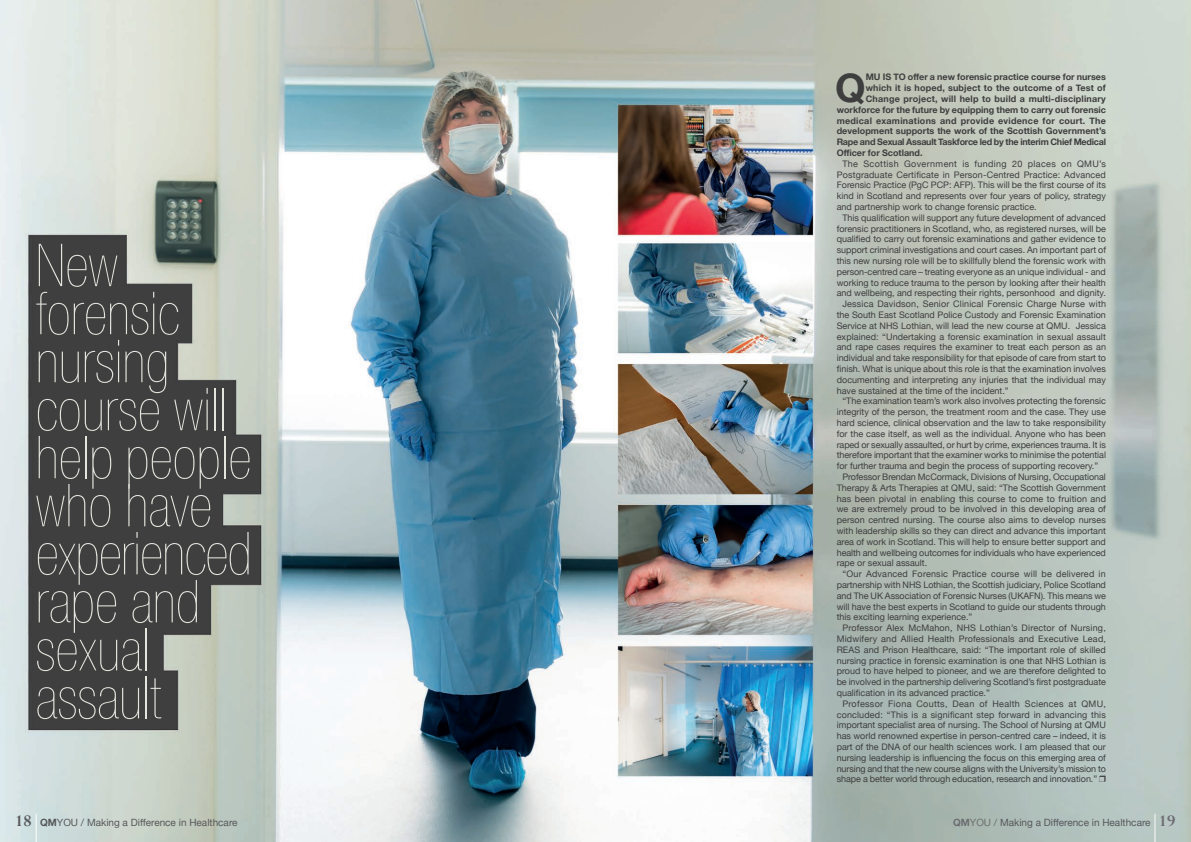
<style>
.page{position:relative;width:1191px;height:842px;background:#fff}
.page>*{position:absolute;margin:0;border:0;box-sizing:border-box;transform-origin:0 0}
.t1{font:200 condensed 59.3px/48px "Helvetica Neue LT Pro";color:#e3e6dd}
.t2{font:700 39.3px "Helvetica Neue";color:#3e3e3f}
.t3{font:10px "Helvetica Neue";color:#57585a}
.t4{font:9px/10.8px "Helvetica Neue";color:#3e3e3f;text-align:justify}
.t5{font:700 9px "Helvetica Neue";letter-spacing:.005em;color:#3e3e3f}
.t6{font:9px "Helvetica Neue";letter-spacing:.02em;color:#3e3e3f}
.t7{font:700 9px "Helvetica Neue";letter-spacing:-.025em;color:#3e3e3f}
.t8{font:9px "Helvetica Neue";letter-spacing:.025em;color:#3e3e3f}
.t9{font:700 9px "Helvetica Neue";letter-spacing:.03em;color:#3e3e3f}
.t10{font:9px "Helvetica Neue";letter-spacing:.03em;color:#3e3e3f}
.s1{font-family:"Perpetua";font-weight:700;font-size:18px}
.s2{font-weight:700}
.s3{font-weight:700;color:#6c6d70}
.s4{color:#6c6d70}
.s5{font-family:"Perpetua";font-weight:700;font-size:18px;color:#6c6d70}
</style>
<div class="page">
<img style="left:0;top:0;width:1191px;height:842px">
<svg style="left:36px;top:814px;width:1px;height:28px"></svg>
<svg style="left:1154px;top:814px;width:1px;height:28px"></svg>
<h1 class="t1" style="left:36px;top:241px;width:217px">New forensic nursing course will help people who have experienced rape and sexual assault</h1>
<p class="t3" style="left:15px;top:816px;width:224px"><span class="s1">18</span> <span class="s2">QM</span>YOU / Making a Difference in Healthcare</p>
<h2 class="t2" style="left:835px;top:64px;width:32px">Q</h2>
<p class="t5" style="left:865px;top:72px;width:242px">MU IS TO offer a new forensic practice course for nurses</p>
<p class="t5" style="left:865px;top:82px;width:241px">which it is hoped, subject to the outcome of a Test of</p>
<p class="t5" style="left:865px;top:93px;width:242px">Change project, will help to build a multi-disciplinary</p>
<p class="t5" style="left:836px;top:104px;width:271px">workforce for the future by equipping them to carry out forensic</p>
<p class="t9" style="left:836px;top:115px;width:271px">medical examinations and provide evidence for court. The</p>
<p class="t5" style="left:836px;top:126px;width:271px">development supports the work of the Scottish Government’s</p>
<p class="t7" style="left:836px;top:136px;width:271px">Rape and Sexual Assault Taskforce led by the interim Chief Medical</p>
<p class="t5" style="left:836px;top:147px;width:87px">Officer for Scotland.</p>
<p class="t4" style="left:836px;top:158px;width:271px;text-indent:6px">The Scottish Government is funding 20 places on QMU’s Postgraduate Certificate in Person-Centred Practice: Advanced Forensic Practice (PgC PCP: AFP). This will be the first course of its kind in Scotland and represents over four years of policy, strategy and partnership work to change forensic practice.</p>
<p class="t4" style="left:842px;top:212px;width:265px">This qualification will support any future development of advanced</p>
<p class="t4" style="left:836px;top:223px;width:271px">forensic practitioners in Scotland, who, as registered nurses, will be</p>
<p class="t4" style="left:836px;top:234px;width:271px">qualified to carry out forensic examinations and gather evidence to</p>
<p class="t4" style="left:836px;top:244px;width:271px">support criminal investigations and court cases. An important part of</p>
<p class="t4" style="left:836px;top:255px;width:271px">this new nursing role will be to skillfully blend the forensic work with</p>
<p class="t4" style="left:836px;top:266px;width:270px">person-centred care – treating everyone as an unique individual - and</p>
<p class="t4" style="left:836px;top:277px;width:271px">working to reduce trauma to the person by looking after their health</p>
<p class="t4" style="left:836px;top:288px;width:271px">and wellbeing, and respecting their rights, personhood and dignity.</p>
<p class="t6" style="left:842px;top:299px;width:265px">Jessica Davidson, Senior Clinical Forensic Charge Nurse with</p>
<p class="t4" style="left:836px;top:309px;width:271px">the South East Scotland Police Custody and Forensic Examination</p>
<p class="t4" style="left:836px;top:320px;width:271px">Service at NHS Lothian, will lead the new course at QMU. Jessica</p>
<p class="t4" style="left:836px;top:331px;width:271px">explained: “Undertaking a forensic examination in sexual assault</p>
<p class="t4" style="left:836px;top:342px;width:271px">and rape cases requires the examiner to treat each person as an</p>
<p class="t4" style="left:836px;top:352px;width:271px">individual and take responsibility for that episode of care from start to</p>
<p class="t4" style="left:836px;top:363px;width:271px">finish. What is unique about this role is that the examination involves</p>
<p class="t4" style="left:836px;top:374px;width:271px">documenting and interpreting any injuries that the individual may</p>
<p class="t4" style="left:836px;top:385px;width:173px">have sustained at the time of the incident.”</p>
<p class="t4" style="left:842px;top:396px;width:265px">“The examination team’s work also involves protecting the forensic</p>
<p class="t4" style="left:836px;top:406px;width:271px">integrity of the person, the treatment room and the case. They use</p>
<p class="t4" style="left:836px;top:417px;width:271px">hard science, clinical observation and the law to take responsibility</p>
<p class="t4" style="left:836px;top:428px;width:271px">for the case itself, as well as the individual. Anyone who has been</p>
<p class="t4" style="left:836px;top:439px;width:271px">raped or sexually assaulted, or hurt by crime, experiences trauma. It is</p>
<p class="t4" style="left:836px;top:450px;width:271px">therefore important that the examiner works to minimise the potential</p>
<p class="t4" style="left:836px;top:460px;width:263px">for further trauma and begin the process of supporting recovery.”</p>
<p class="t4" style="left:842px;top:471px;width:265px">Professor Brendan McCormack, Divisions of Nursing, Occupational</p>
<p class="t4" style="left:836px;top:482px;width:271px">Therapy &amp; Arts Therapies at QMU, said: “The Scottish Government</p>
<p class="t4" style="left:836px;top:493px;width:271px">has been pivotal in enabling this course to come to fruition and</p>
<p class="t4" style="left:836px;top:504px;width:271px">we are extremely proud to be involved in this developing area of</p>
<p class="t4" style="left:836px;top:514px;width:271px">person centred nursing. The course also aims to develop nurses</p>
<p class="t4" style="left:836px;top:525px;width:271px">with leadership skills so they can direct and advance this important</p>
<p class="t4" style="left:836px;top:536px;width:271px">area of work in Scotland. This will help to ensure better support and</p>
<p class="t4" style="left:836px;top:547px;width:271px">health and wellbeing outcomes for individuals who have experienced</p>
<p class="t4" style="left:836px;top:558px;width:92px">rape or sexual assault.</p>
<p class="t8" style="left:842px;top:569px;width:265px">“Our Advanced Forensic Practice course will be delivered in</p>
<p class="t4" style="left:836px;top:579px;width:271px">partnership with NHS Lothian, the Scottish judiciary, Police Scotland</p>
<p class="t4" style="left:836px;top:590px;width:271px">and The UK Association of Forensic Nurses (UKAFN). This means we</p>
<p class="t4" style="left:836px;top:601px;width:271px">will have the best experts in Scotland to guide our students through</p>
<p class="t4" style="left:836px;top:612px;width:137px">this exciting learning experience.”</p>
<p class="t6" style="left:842px;top:623px;width:265px">Professor Alex McMahon, NHS Lothian’s Director of Nursing,</p>
<p class="t6" style="left:836px;top:633px;width:271px">Midwifery and Allied Health Professionals and Executive Lead,</p>
<p class="t4" style="left:836px;top:644px;width:271px">REAS and Prison Healthcare, said: “The important role of skilled</p>
<p class="t4" style="left:836px;top:655px;width:271px">nursing practice in forensic examination is one that NHS Lothian is</p>
<p class="t4" style="left:836px;top:666px;width:271px">proud to have helped to pioneer, and we are therefore delighted to</p>
<p class="t4" style="left:836px;top:676px;width:271px">be involved in the partnership delivering Scotland’s first postgraduate</p>
<p class="t4" style="left:836px;top:687px;width:155px">qualification in its advanced practice.”</p>
<p class="t10" style="left:842px;top:698px;width:265px">Professor Fiona Coutts, Dean of Health Sciences at QMU,</p>
<p class="t4" style="left:836px;top:709px;width:271px">concluded: “This is a significant step forward in advancing this</p>
<p class="t4" style="left:836px;top:720px;width:271px">important specialist area of nursing. The School of Nursing at QMU</p>
<p class="t4" style="left:836px;top:730px;width:271px">has world renowned expertise in person-centred care – indeed, it is</p>
<p class="t4" style="left:836px;top:741px;width:271px">part of the DNA of our health sciences work. I am pleased that our</p>
<p class="t4" style="left:836px;top:752px;width:271px">nursing leadership is influencing the focus on this emerging area of</p>
<p class="t4" style="left:836px;top:763px;width:271px">nursing and that the new course aligns with the University’s mission to</p>
<p class="t4" style="left:836px;top:774px;width:271px">shape a better world through education, research and innovation.” ❒</p>
<p class="t3" style="left:953px;top:816px;width:224px"><span class="s3">QM</span><span class="s4">YOU /</span> Making a Difference in Healthcare <span class="s5">19</span></p>
</div>
